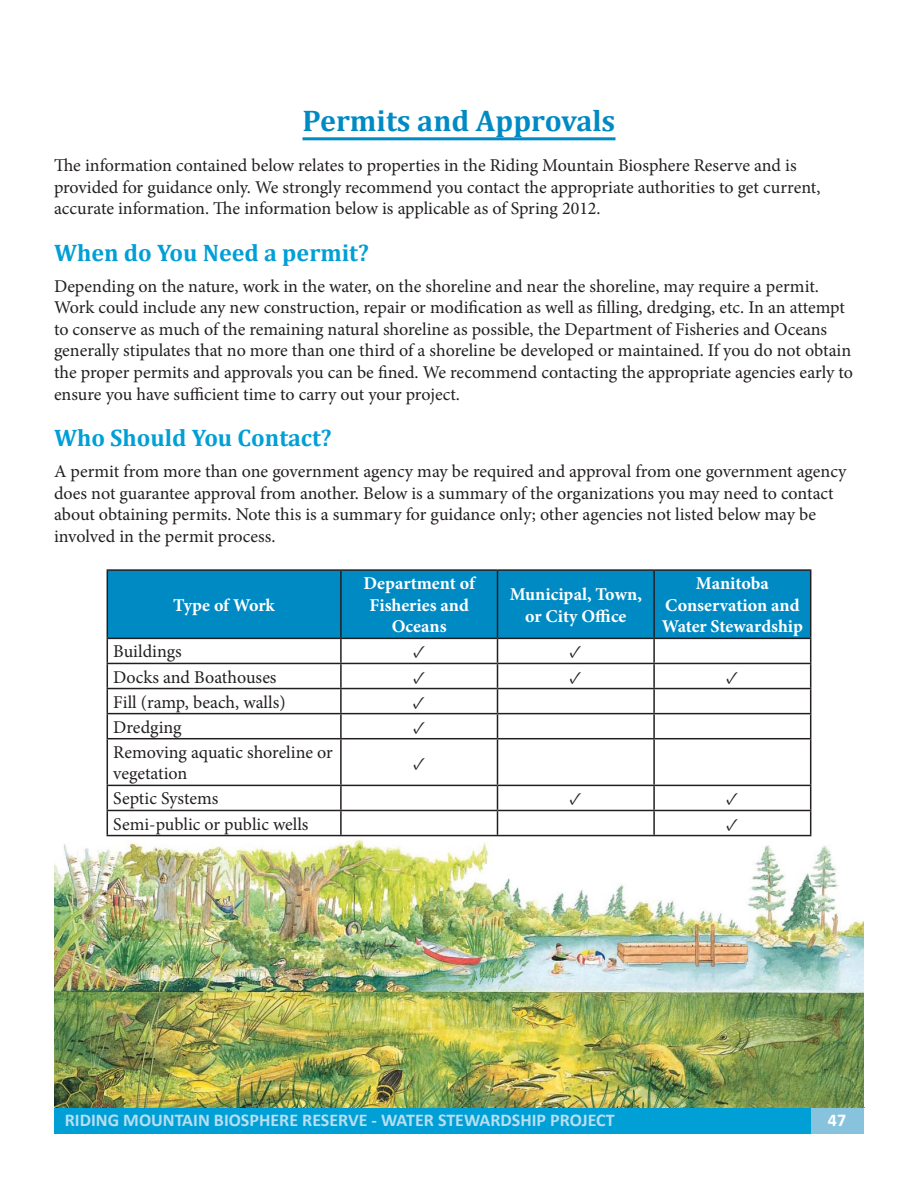
<style>
.page{position:relative;width:918px;height:1188px;background:#fff}
.page>*{position:absolute;margin:0;border:0;box-sizing:border-box;transform-origin:0 0}
.t1{font:700 30px "Cambria";color:#008ac4}
.t2{font:700 24px "Cambria";color:#009fd6}
.t3{font:18px/21.6px "Minion Pro";color:#231f20}
.t4{font:700 18px/21.6px "Minion Pro";color:#fff;text-align:center}
.t5{font:700 18px "Calibri";color:#b7dff2}
.t6{font:700 18px "Calibri";color:#fff}
</style>
<div class="page">
<div style="left:810px;top:1107px;width:54px;height:27px;background:#88c3dd"></div>
<div style="left:54px;top:1107px;width:756px;height:27px;background:#009fd6"></div>
<hr style="left:302px;top:137px;width:314px;height:3px;background:#008ac4">
<div style="left:108px;top:571px;width:702px;height:67px;background:#008ac4"></div>
<hr style="left:107px;top:569px;width:234px;height:2px;background:#231f20">
<hr style="left:107px;top:571px;width:1px;height:67px;background:#231f20">
<hr style="left:341px;top:569px;width:157px;height:2px;background:#231f20">
<hr style="left:340px;top:571px;width:2px;height:67px;background:#231f20">
<hr style="left:498px;top:569px;width:156px;height:2px;background:#231f20">
<hr style="left:497px;top:571px;width:1px;height:67px;background:#231f20">
<hr style="left:654px;top:569px;width:157px;height:2px;background:#231f20">
<hr style="left:653px;top:571px;width:2px;height:67px;background:#231f20">
<hr style="left:810px;top:571px;width:1px;height:67px;background:#231f20">
<hr style="left:107px;top:638px;width:234px;height:1px;background:#231f20">
<hr style="left:341px;top:638px;width:157px;height:1px;background:#231f20">
<hr style="left:340px;top:639px;width:2px;height:24px;background:#231f20">
<hr style="left:498px;top:638px;width:156px;height:1px;background:#231f20">
<hr style="left:654px;top:638px;width:157px;height:1px;background:#231f20">
<hr style="left:653px;top:639px;width:2px;height:24px;background:#231f20">
<hr style="left:107px;top:663px;width:234px;height:1px;background:#231f20">
<hr style="left:341px;top:663px;width:157px;height:1px;background:#231f20">
<hr style="left:340px;top:664px;width:2px;height:24px;background:#231f20">
<hr style="left:498px;top:663px;width:156px;height:1px;background:#231f20">
<hr style="left:654px;top:663px;width:157px;height:1px;background:#231f20">
<hr style="left:653px;top:664px;width:2px;height:24px;background:#231f20">
<hr style="left:107px;top:688px;width:234px;height:1px;background:#231f20">
<hr style="left:341px;top:688px;width:157px;height:1px;background:#231f20">
<hr style="left:340px;top:689px;width:2px;height:24px;background:#231f20">
<hr style="left:498px;top:688px;width:156px;height:1px;background:#231f20">
<hr style="left:654px;top:688px;width:157px;height:1px;background:#231f20">
<hr style="left:653px;top:689px;width:2px;height:24px;background:#231f20">
<hr style="left:107px;top:713px;width:234px;height:1px;background:#231f20">
<svg style="left:107px;top:639px;width:1px;height:99px"></svg>
<hr style="left:341px;top:713px;width:156px;height:1px;background:#231f20">
<hr style="left:340px;top:714px;width:2px;height:24px;background:#231f20">
<hr style="left:497px;top:713px;width:157px;height:1px;background:#231f20">
<svg style="left:497px;top:639px;width:1px;height:99px"></svg>
<hr style="left:654px;top:713px;width:157px;height:1px;background:#231f20">
<hr style="left:653px;top:714px;width:2px;height:24px;background:#231f20">
<svg style="left:810px;top:639px;width:1px;height:99px"></svg>
<hr style="left:107px;top:738px;width:234px;height:1px;background:#231f20">
<hr style="left:107px;top:739px;width:1px;height:46px;background:#231f20">
<hr style="left:341px;top:738px;width:156px;height:1px;background:#231f20">
<hr style="left:340px;top:739px;width:2px;height:46px;background:#231f20">
<hr style="left:497px;top:738px;width:157px;height:1px;background:#231f20">
<hr style="left:497px;top:739px;width:1px;height:46px;background:#231f20">
<hr style="left:654px;top:738px;width:157px;height:1px;background:#231f20">
<hr style="left:653px;top:739px;width:2px;height:46px;background:#231f20">
<hr style="left:810px;top:739px;width:1px;height:46px;background:#231f20">
<hr style="left:107px;top:785px;width:234px;height:1px;background:#231f20">
<hr style="left:341px;top:785px;width:156px;height:1px;background:#231f20">
<hr style="left:340px;top:786px;width:2px;height:24px;background:#231f20">
<hr style="left:497px;top:785px;width:157px;height:1px;background:#231f20">
<hr style="left:654px;top:785px;width:157px;height:1px;background:#231f20">
<hr style="left:653px;top:786px;width:2px;height:24px;background:#231f20">
<hr style="left:107px;top:810px;width:234px;height:1px;background:#231f20">
<svg style="left:107px;top:786px;width:1px;height:49px"></svg>
<hr style="left:341px;top:810px;width:156px;height:1px;background:#231f20">
<hr style="left:340px;top:811px;width:2px;height:24px;background:#231f20">
<hr style="left:497px;top:810px;width:157px;height:1px;background:#231f20">
<svg style="left:497px;top:786px;width:1px;height:49px"></svg>
<hr style="left:654px;top:810px;width:157px;height:1px;background:#231f20">
<hr style="left:653px;top:811px;width:2px;height:24px;background:#231f20">
<svg style="left:810px;top:786px;width:1px;height:49px"></svg>
<hr style="left:107px;top:835px;width:704px;height:1px;background:#231f20">
<img style="left:54px;top:839px;width:810px;height:269px">
<h1 class="t1" style="left:302px;top:103px;width:314px">Permits and Approvals</h1>
<p class="t3" style="left:54px;top:156px;width:768px">The information contained below relates to properties in the Riding Mountain Biosphere Reserve and is provided for guidance only. We strongly recommend you contact the appropriate authorities to get current, accurate information. The information below is applicable as of Spring 2012.</p>
<h2 class="t2" style="left:54px;top:238px;width:316px">When do You Need a permit?</h2>
<p class="t3" style="left:54px;top:276px;width:801px">Depending on the nature, work in the water, on the shoreline and near the shoreline, may require a permit.<br>Work could include any new construction, repair or modification as well as filling, dredging, etc. In an attempt to conserve as much of the remaining natural shoreline as possible, the Department of Fisheries and Oceans generally stipulates that no more than one third of a shoreline be developed or maintained. If you do not obtain the proper permits and approvals you can be fined. We recommend contacting the appropriate agencies early to ensure you have sufficient time to carry out your project.</p>
<h2 class="t2" style="left:54px;top:424px;width:279px">Who Should You Contact?</h2>
<p class="t3" style="left:54px;top:462px;width:794px">A permit from more than one government agency may be required and approval from one government agency does not guarantee approval from another. Below is a summary of the organizations you may need to contact about obtaining permits. Note this is a summary for guidance only; other agencies not listed below may be involved in the permit process.</p>
<p class="t4" style="left:173px;top:596px;width:103px">Type of Work</p>
<p class="t4" style="left:363px;top:574px;width:113px">Department of<br>Fisheries and<br>Oceans</p>
<p class="t4" style="left:510px;top:585px;width:134px">Municipal, Town, or City Office</p>
<p class="t4" style="left:662px;top:574px;width:143px">Manitoba<br>Conservation and<br>Water Stewardship</p>
<p class="t3" style="left:113px;top:642px;width:70px">Buildings</p>
<p class="t3" style="left:413px;top:642px;width:14px">✓</p>
<p class="t3" style="left:570px;top:642px;width:14px">✓</p>
<p class="t3" style="left:113px;top:667px;width:165px">Docks and Boathouses</p>
<p class="t3" style="left:413px;top:667px;width:14px">✓</p>
<p class="t3" style="left:570px;top:667px;width:14px">✓</p>
<p class="t3" style="left:726px;top:667px;width:14px">✓</p>
<p class="t3" style="left:113px;top:693px;width:174px">Fill (ramp, beach, walls)</p>
<p class="t3" style="left:413px;top:693px;width:14px">✓</p>
<p class="t3" style="left:113px;top:718px;width:70px">Dredging</p>
<p class="t3" style="left:413px;top:718px;width:14px">✓</p>
<p class="t3" style="left:113px;top:743px;width:221px">Removing aquatic shoreline or vegetation</p>
<p class="t3" style="left:413px;top:754px;width:14px">✓</p>
<p class="t3" style="left:113px;top:789px;width:107px">Septic Systems</p>
<p class="t3" style="left:570px;top:789px;width:14px">✓</p>
<p class="t3" style="left:726px;top:789px;width:14px">✓</p>
<p class="t3" style="left:113px;top:815px;width:197px">Semi-public or public wells</p>
<p class="t3" style="left:726px;top:815px;width:14px">✓</p>
<p class="t5" style="left:65px;top:1109px;width:551px">RIDING MOUNTAIN BIOSPHERE RESERVE - WATER STEWARDSHIP PROJECT</p>
<p class="t6" style="left:828px;top:1109px;width:20px">47</p>
</div>
